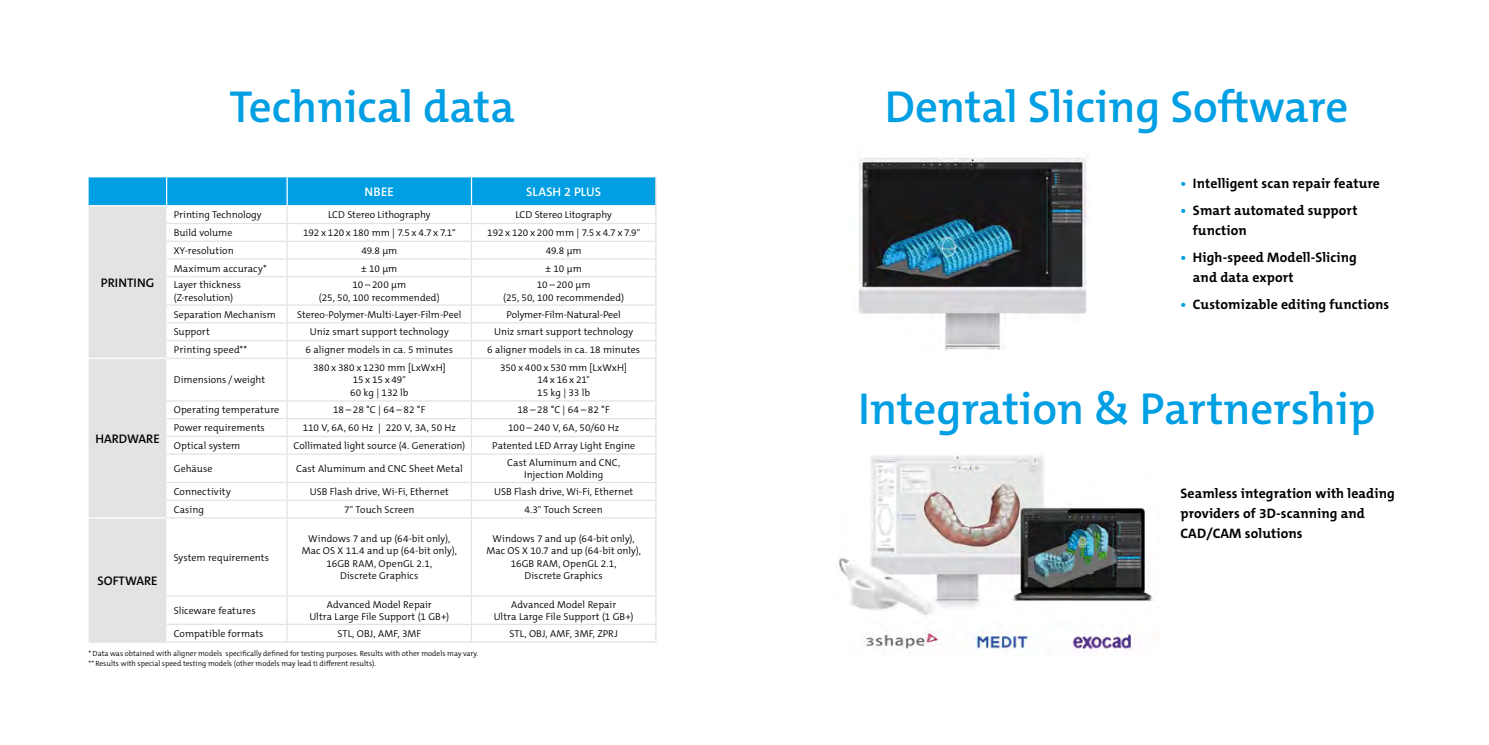
<style>
.page{position:relative;width:1489px;height:745px;background:#fff}
.page>*{position:absolute;margin:0;border:0;box-sizing:border-box;transform-origin:0 0}
.t1{font:600 45px "The Mix C5";color:#009fe3}
.t2{font:700 13.75px/20px "The Mix C5";letter-spacing:.01em;color:#000}
.t3{font:600 12.5px "The Mix C5";color:#000}
.t4{font:600 12.5px "The Mix C5";letter-spacing:.005em;color:#fff}
.t5{font:300 10px/12.5px "The Mix C5";color:#000;text-align:center}
.t6{font:300 7.5px/10px "The Mix C5";color:#000}
.s1{font-style:inherit}
.s2{color:#009fe3}
</style>
<div class="page">
<img style="left:858px;top:157px;width:229px;height:194px">
<img style="left:838px;top:455px;width:315px;height:197px">
<hr style="left:89px;top:641px;width:78px;height:1px;background:#e3e3e3">
<hr style="left:167px;top:641px;width:120px;height:1px;background:#e3e3e3">
<hr style="left:287px;top:641px;width:184px;height:1px;background:#e3e3e3">
<hr style="left:471px;top:641px;width:185px;height:1px;background:#e3e3e3">
<svg style="left:89px;top:177px;width:567px;height:464px"></svg>
<hr style="left:89px;top:205px;width:78px;height:1px;background:#fff">
<hr style="left:167px;top:205px;width:120px;height:1px;background:#fff">
<hr style="left:287px;top:205px;width:184px;height:1px;background:#fff">
<hr style="left:471px;top:205px;width:184px;height:1px;background:#fff">
<hr style="left:89px;top:517px;width:78px;height:1px;background:#fff">
<h1 class="t1" style="left:229px;top:78px;width:287px">Technical data</h1>
<p class="t3" style="left:101px;top:274px;width:55px">PRINTING</p>
<p class="t3" style="left:95px;top:430px;width:66px">HARDWARE</p>
<p class="t3" style="left:97px;top:572px;width:62px">SOFTWARE</p>
<p class="t4" style="left:364px;top:183px;width:31px">NBEE</p>
<p class="t4" style="left:526px;top:183px;width:76px">SLASH 2 PLUS</p>
<p class="t5" style="left:174px;top:209px;width:89px">Printing Technology</p>
<p class="t5" style="left:328px;top:209px;width:104px">LCD Stereo Lithography</p>
<p class="t5" style="left:515px;top:209px;width:98px">LCD Stereo Litography</p>
<p class="t5" style="left:174px;top:226px;width:60px">Build volume</p>
<p class="t5" style="left:303px;top:226px;width:154px">192 x 120 x 180 mm | 7.5 x 4.7 x 7.1"</p>
<p class="t5" style="left:487px;top:226px;width:154px">192 x 120 x 200 mm | 7.5 x 4.7 x 7.9<span class="s1">"</span></p>
<p class="t5" style="left:174px;top:244px;width:61px">XY-resolution</p>
<p class="t5" style="left:361px;top:244px;width:37px">49.8 µm</p>
<p class="t5" style="left:545px;top:244px;width:37px">49.8 µm</p>
<p class="t5" style="left:174px;top:262px;width:95px">Maximum accuracy*</p>
<p class="t5" style="left:361px;top:262px;width:38px">± 10 µm</p>
<p class="t5" style="left:545px;top:262px;width:38px">± 10 µm</p>
<p class="t5" style="left:174px;top:278px;width:69px;text-align:left">Layer thickness (Z-resolution)</p>
<p class="t5" style="left:319px;top:278px;width:122px">10 – 200 µm<br>(25, 50, 100 recommended)</p>
<p class="t5" style="left:503px;top:278px;width:122px">10 – 200 µm<br>(25, 50, 100 recommended)</p>
<p class="t5" style="left:174px;top:308px;width:104px">Separation Mechanism</p>
<p class="t5" style="left:297px;top:308px;width:166px">Stereo-Polymer-Multi-Layer-Film-Peel</p>
<p class="t5" style="left:506px;top:308px;width:116px">Polymer-Film-Natural-Peel</p>
<p class="t5" style="left:174px;top:325px;width:38px">Support</p>
<p class="t5" style="left:310px;top:325px;width:140px">Uniz smart support technology</p>
<p class="t5" style="left:494px;top:325px;width:140px">Uniz smart support technology</p>
<p class="t5" style="left:174px;top:343px;width:75px">Printing speed**</p>
<p class="t5" style="left:305px;top:343px;width:149px">6 aligner models in ca. 5 minutes</p>
<p class="t5" style="left:487px;top:343px;width:154px">6 aligner models in ca. 18 minutes</p>
<p class="t5" style="left:174px;top:373px;width:93px">Dimensions / weight</p>
<p class="t5" style="left:313px;top:361px;width:134px">380 x 380 x 1230 mm [LxWxH]<br>15 x 15 x 49<span class="s1">"<br></span>60 kg | 132 lb</p>
<p class="t5" style="left:500px;top:361px;width:128px">350 x 400 x 530 mm [LxWxH]<br>14 x 16 x 21<span class="s1">"<br></span>15 kg | 33 lb</p>
<p class="t5" style="left:174px;top:403px;width:107px">Operating temperature</p>
<p class="t5" style="left:333px;top:403px;width:94px">18 – 28 °C | 64 – 82 °F</p>
<p class="t5" style="left:517px;top:403px;width:94px">18 – 28 °C | 64 – 82 °F</p>
<p class="t5" style="left:174px;top:421px;width:93px">Power requirements</p>
<p class="t5" style="left:303px;top:421px;width:155px">110 V, 6A, 60 Hz | 220 V, 3A, 50 Hz</p>
<p class="t5" style="left:508px;top:421px;width:112px">100 – 240 V, 6A, 50/60 Hz</p>
<p class="t5" style="left:174px;top:439px;width:68px">Optical system</p>
<p class="t5" style="left:293px;top:439px;width:173px">Collimated light source (4. Generation)</p>
<p class="t5" style="left:492px;top:439px;width:144px">Patented LED Array Light Engine</p>
<p class="t5" style="left:174px;top:462px;width:40px">Gehäuse</p>
<p class="t5" style="left:296px;top:462px;width:168px">Cast Aluminum and CNC Sheet Metal</p>
<p class="t5" style="left:507px;top:456px;width:115px">Cast Aluminum and CNC,<br>Injection Molding</p>
<p class="t5" style="left:174px;top:485px;width:58px">Connectivity</p>
<p class="t5" style="left:310px;top:485px;width:141px">USB Flash drive, Wi-Fi, Ethernet</p>
<p class="t5" style="left:494px;top:485px;width:141px">USB Flash drive, Wi-Fi, Ethernet</p>
<p class="t5" style="left:174px;top:503px;width:32px">Casing</p>
<p class="t5" style="left:344px;top:503px;width:72px">7<span class="s1">"</span> Touch Screen</p>
<p class="t5" style="left:524px;top:503px;width:80px">4.3<span class="s1">"</span> Touch Screen</p>
<p class="t5" style="left:174px;top:550px;width:97px">System requirements</p>
<p class="t5" style="left:302px;top:532px;width:157px">Windows 7 and up (64-bit only),<br>Mac OS X 11.4 and up (64-bit only),<br>16GB RAM, OpenGL 2.1,<br>Discrete Graphics</p>
<p class="t5" style="left:486px;top:532px;width:156px">Windows 7 and up (64-bit only),<br>Mac OS X 10.7 and up (64-bit only),<br>16GB RAM, OpenGL 2.1,<br>Discrete Graphics</p>
<p class="t5" style="left:174px;top:604px;width:83px">Sliceware features</p>
<p class="t5" style="left:309px;top:597px;width:141px">Advanced Model Repair<br>Ultra Large File Support (1 GB+)</p>
<p class="t5" style="left:493px;top:597px;width:141px">Advanced Model Repair<br>Ultra Large File Support (1 GB+)</p>
<p class="t5" style="left:174px;top:627px;width:91px">Compatible formats</p>
<p class="t5" style="left:337px;top:627px;width:85px">STL, OBJ, AMF, 3MF</p>
<p class="t5" style="left:509px;top:627px;width:110px">STL, OBJ, AMF, 3MF, ZPRJ</p>
<p class="t6" style="left:89px;top:648px;width:391px">* Data was obtained with aligner models specifically defined for testing purposes. Results with other models may vary. ** Results with special speed testing models (other models may lead ti different results).</p>
<h1 class="t1" style="left:885px;top:78px;width:465px">Dental Slicing Software</h1>
<h2 class="t2" style="left:1180px;top:173px;width:201px"><span class="s2">•</span> Intelligent scan repair feature</h2>
<h2 class="t2" style="left:1192px;top:200px;width:166px;text-indent:-12px"><span class="s2">•</span> Smart automated support function</h2>
<h2 class="t2" style="left:1192px;top:247px;width:165px;text-indent:-12px"><span class="s2">•</span> High-speed Modell-Slicing and data export</h2>
<h2 class="t2" style="left:1180px;top:294px;width:210px"><span class="s2">•</span> Customizable editing functions</h2>
<h1 class="t1" style="left:858px;top:379px;width:519px">Integration &amp; Partnership</h1>
<h2 class="t2" style="left:1180px;top:483px;width:216px">Seamless integration with leading providers of 3D-scanning and<br>CAD/CAM solutions</h2>
</div>
